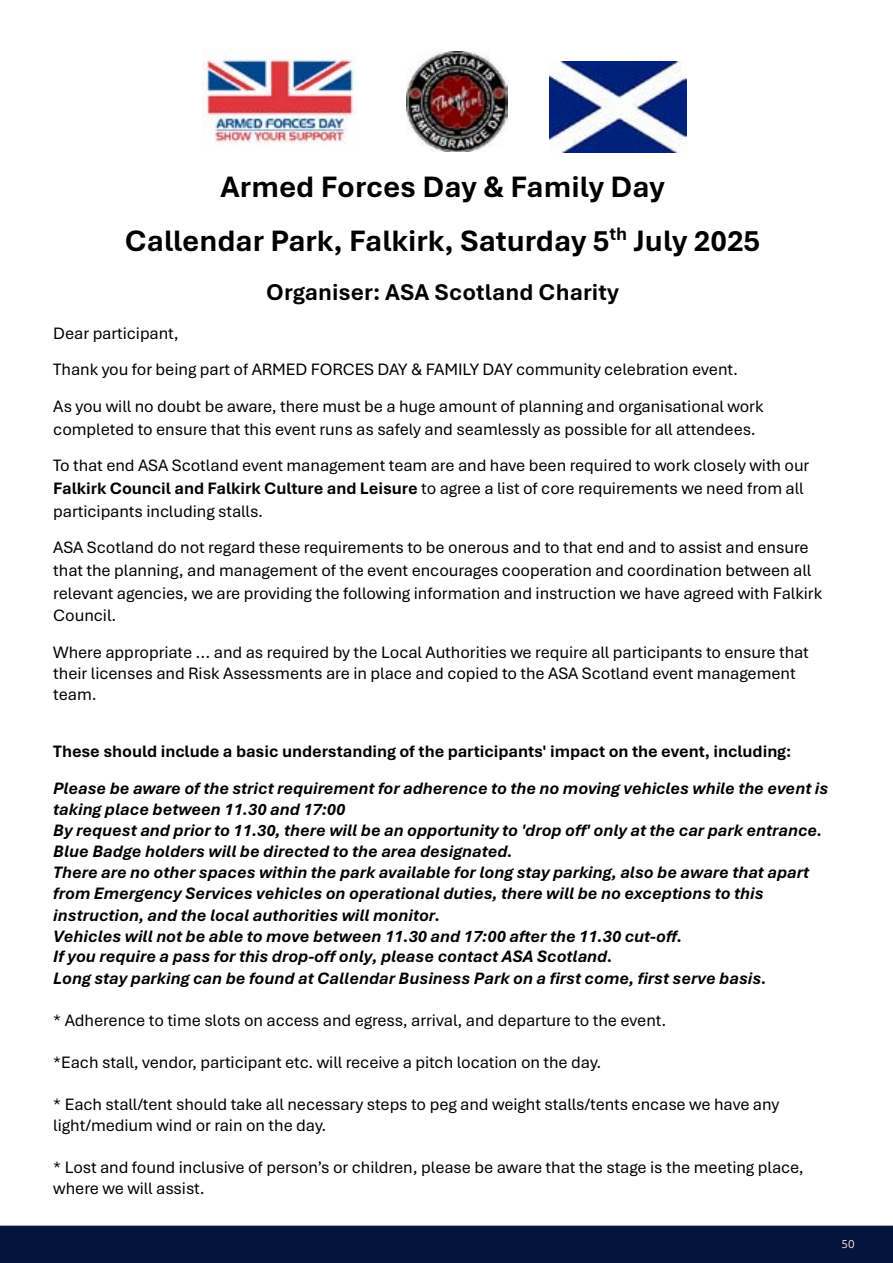
<style>
.page{position:relative;width:893px;height:1263px;background:#fff}
.page>*{position:absolute;margin:0;border:0;box-sizing:border-box;transform-origin:0 0}
.t1{font:700 31.05px/54.6px "Aptos";color:#000;text-align:center}
.t2{font:700 24px "Aptos";letter-spacing:.005em;color:#000}
.t3{font:17.4px/22.6px "Aptos";letter-spacing:-.005em;color:#000}
.t4{font:italic 700 17.4px/21px "Aptos";letter-spacing:-.005em;color:#000}
.t5{font:700 17.4px "Aptos";letter-spacing:-.005em;color:#000}
.t6{font:10.5px "Objektiv Mk 1";color:#fee9d6}
.s1{font-weight:700}
</style>
<div class="page">
<img style="left:202px;top:49px;width:154px;height:96px">
<img style="left:406px;top:51px;width:101px;height:101px">
<img style="left:550px;top:61px;width:137px;height:91px">
<div style="left:0;top:1225px;width:893px;height:38px;background:#03153b"></div>
<h1 class="t1" style="left:125px;top:158px;width:637px">Armed Forces Day &amp; Family Day<br>Callendar Park, Falkirk, Saturday 5<sup>th</sup> July 2025</h1>
<h2 class="t2" style="left:266px;top:276px;width:354px">Organiser: ASA Scotland Charity</h2>
<p class="t3" style="left:53px;top:314px;width:712px;line-height:36.6px">Dear participant,<br>Thank you for being part of ARMED FORCES DAY &amp; FAMILY DAY community celebration event.<br>As you will no doubt be aware, there must be a huge amount of planning and organisational work</p>
<p class="t3" style="left:53px;top:410px;width:758px;line-height:36.5px">completed to ensure that this event runs as safely and seamlessly as possible for all attendees.<br>To that end ASA Scotland event management team are and have been required to work closely with our</p>
<p class="t3" style="left:53px;top:476px;width:752px"><span class="s1">Falkirk Council and Falkirk Culture and Leisure</span> to agree a list of core requirements we need from all participants including stalls.</p>
<p class="t3" style="left:53px;top:536px;width:770px">ASA Scotland do not regard these requirements to be onerous and to that end and to assist and ensure that the planning, and management of the event encourages cooperation and coordination between all relevant agencies, we are providing the following information and instruction we have agreed with Falkirk Council.</p>
<p class="t3" style="left:53px;top:641px;width:757px;line-height:20.9px">Where appropriate ... and as required by the Local Authorities we require all participants to ensure that their licenses and Risk Assessments are in place and copied to the ASA Scotland event management team.</p>
<p class="t5" style="left:53px;top:740px;width:739px">These should include a basic understanding of the participants' impact on the event, including:</p>
<p class="t4" style="left:53px;top:777px;width:776px">Please be aware of the strict requirement for adherence to the no moving vehicles while the event is taking place between 11.30 and 17:00<br>By request and prior to 11.30, there will be an opportunity to 'drop off' only at the car park entrance.<br>Blue Badge holders will be directed to the area designated.<br>There are no other spaces within the park available for long stay parking, also be aware that apart from Emergency Services vehicles on operational duties, there will be no exceptions to this instruction, and the local authorities will monitor.<br>Vehicles will not be able to move between 11.30 and 17:00 after the 11.30 cut-off.<br>If you require a pass for this drop-off only, please contact ASA Scotland.<br>Long stay parking can be found at Callendar Business Park on a first come, first serve basis.</p>
<p class="t3" style="left:53px;top:1008px;width:615px">* Adherence to time slots on access and egress, arrival, and departure to the event.</p>
<p class="t3" style="left:53px;top:1050px;width:550px">*Each stall, vendor, participant etc. will receive a pitch location on the day.</p>
<p class="t3" style="left:53px;top:1093px;width:728px;line-height:21.1px">* Each stall/tent should take all necessary steps to peg and weight stalls/tents encase we have any light/medium wind or rain on the day.</p>
<p class="t3" style="left:53px;top:1156px;width:752px;line-height:21.1px">* Lost and found inclusive of person’s or children, please be aware that the stage is the meeting place, where we will assist.</p>
<p class="t6" style="left:842px;top:1236px;width:15px">50</p>
</div>
